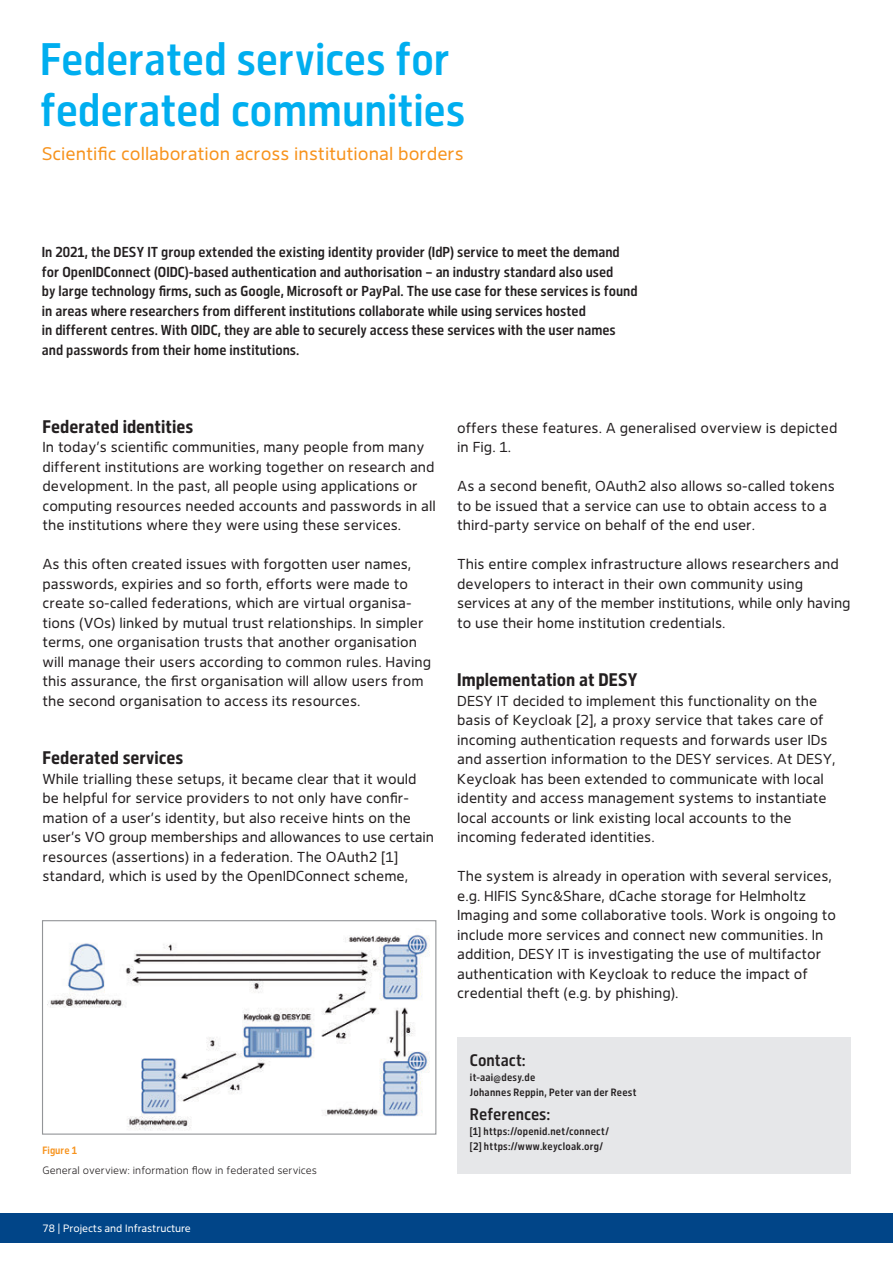
<style>
.page{position:relative;width:893px;height:1263px;background:#fff}
.page>*{position:absolute;margin:0;border:0;box-sizing:border-box;transform-origin:0 0}
.t1{font:500 45px/51px "Desy Sans Cn";letter-spacing:-.005em;color:#00aeef}
.t2{font:700 18px "Desy Sans Cn";color:#231f20}
.t3{font:18px "Desy Sans";color:#f7931d}
.t4{font:500 16.5px "Desy Sans Cn";color:#231f20}
.t5{font:14.25px/19.5px "Desy Sans";color:#231f20}
.t6{font:500 14.25px/19.5px "Desy Sans Cn";color:#231f20}
.t7{font:500 10.5px/15px "Desy Sans Cn";letter-spacing:.025em;color:#231f20}
.t8{font:300 10.5px "Desy Sans";color:#231f20}
.t9{font:10.5px "Desy Sans";color:#fff}
.t10{font:500 10.5px "Desy Sans Cn";color:#f7931d}
</style>
<div class="page">
<div style="left:0;top:1213px;width:893px;height:30px;background:#014588"></div>
<div style="left:457px;top:1037px;width:393px;height:136px;background:#e6e7e9"></div>
<img style="left:47px;top:934px;width:383px;height:196px">
<div style="left:42px;top:920px;width:394px;height:215px;border:1px solid #939598"></div>
<h1 class="t1" style="left:40px;top:34px;width:427px">Federated services for federated communities</h1>
<p class="t3" style="left:42px;top:143px;width:423px">Scientific collaboration across institutional borders</p>
<p class="t6" style="left:42px;top:242px;width:597px">In 2021, the DESY IT group extended the existing identity provider (IdP) service to meet the demand for OpenIDConnect (OIDC)-based authentication and authorisation – an industry standard also used<br>by large technology firms, such as Google, Microsoft or PayPal. The use case for these services is found in areas where researchers from different institutions collaborate while using services hosted<br>in different centres. With OIDC, they are able to securely access these services with the user names and passwords from their home institutions.</p>
<p class="t2" style="left:43px;top:416px;width:152px">Federated identities</p>
<p class="t5" style="left:43px;top:437px;width:395px">In today’s scientific communities, many people from many different institutions are working together on research and development. In the past, all people using applications or computing resources needed accounts and passwords in all the institutions where they were using these services.</p>
<p class="t5" style="left:43px;top:554px;width:390px">As this often created issues with forgotten user names, passwords, expiries and so forth, efforts were made to create so-called federations, which are virtual organisa&shy;tions (VOs) linked by mutual trust relationships. In simpler terms, one organisation trusts that another organisation will manage their users according to common rules. Having this assurance, the first organisation will allow users from the second organisation to access its resources.</p>
<p class="t2" style="left:43px;top:747px;width:142px">Federated services</p>
<p class="t5" style="left:43px;top:769px;width:393px">While trialling these setups, it became clear that it would be helpful for service providers to not only have confir&shy;mation of a user’s identity, but also receive hints on the user’s VO group memberships and allowances to use certain resources (assertions) in a federation. The OAuth2 [1] standard, which is used by the OpenIDConnect scheme,</p>
<p class="t10" style="left:43px;top:1144px;width:36px">Figure 1</p>
<p class="t8" style="left:43px;top:1164px;width:276px">General overview: information flow in federated services</p>
<p class="t9" style="left:43px;top:1222px;width:150px">78 | Projects and Infrastructure</p>
<p class="t5" style="left:457px;top:418px;width:382px">offers these features. A generalised overview is depicted in Fig. 1.</p>
<p class="t5" style="left:457px;top:476px;width:379px">As a second benefit, OAuth2 also allows so-called tokens to be issued that a service can use to obtain access to a third-party service on behalf of the end user.</p>
<p class="t5" style="left:457px;top:554px;width:395px">This entire complex infrastructure allows researchers and developers to interact in their own community using services at any of the member institutions, while only having to use their home institution credentials.</p>
<p class="t2" style="left:457px;top:669px;width:182px">Implementation at DESY</p>
<p class="t5" style="left:457px;top:691px;width:380px">DESY IT decided to implement this functionality on the basis of Keycloak [2], a proxy service that takes care of incoming authentication requests and forwards user IDs and assertion information to the DESY services. At DESY, Keycloak has been extended to communicate with local identity and access management systems to instantiate local accounts or link existing local accounts to the incoming federated identities.</p>
<p class="t5" style="left:457px;top:866px;width:380px">The system is already in operation with several services, e.g. HIFIS Sync&amp;Share, dCache storage for Helmholtz Imaging and some collaborative tools. Work is ongoing to include more services and connect new communities. In addition, DESY IT is investigating the use of multifactor authentication with Keycloak to reduce the impact of credential theft (e.g. by phishing).</p>
<p class="t4" style="left:470px;top:1050px;width:57px">Contact:</p>
<p class="t7" style="left:470px;top:1070px;width:168px">it-aai@desy.de<br>Johannes Reppin, Peter van der Reest</p>
<p class="t4" style="left:470px;top:1104px;width:82px">References:</p>
<p class="t7" style="left:470px;top:1124px;width:140px">[1] https://openid.net/connect/ [2] https://www.keycloak.org/</p>
</div>
